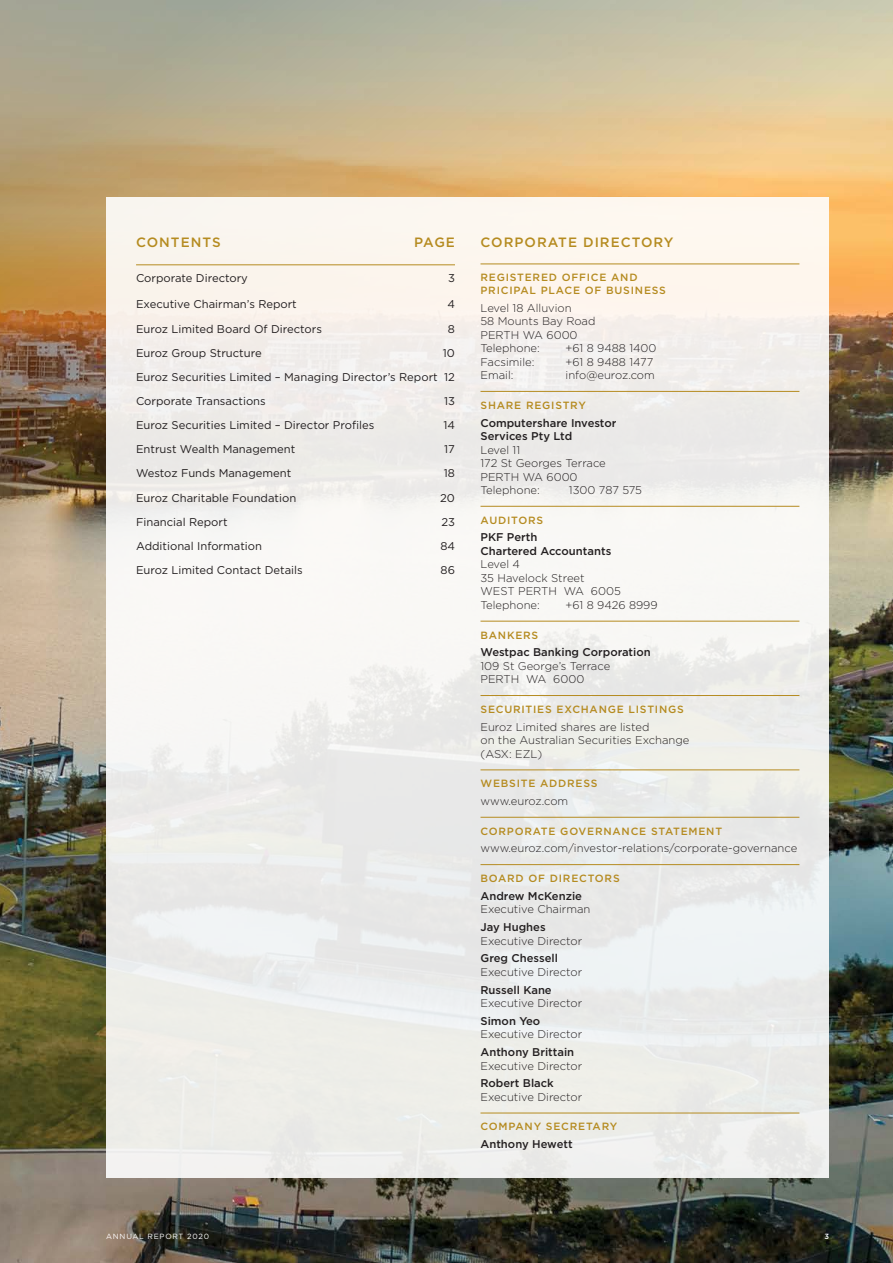
<style>
.page{position:relative;width:893px;height:1263px;background:#fff}
.page>*{position:absolute;margin:0;border:0;box-sizing:border-box;transform-origin:0 0}
.t1{font:500 13.5px "Gotham";letter-spacing:.075em;color:#b58b20}
.t2{font:300 11.25px/13.5px "Gotham";color:#231f20}
.t3{font:11.25px/24.2px "Gotham";color:#231f20;text-align:justify}
.t4{font:500 11.25px/13.5px "Gotham";color:#231f20}
.t5{font:500 10.5px/12.6px "Gotham";letter-spacing:.075em;color:#b58b20}
.t6{font:7.5px "Gotham";letter-spacing:.1em;color:#fff}
.t7{font:500 7.5px "Gotham";color:#fff}
</style>
<div class="page">
<img style="left:0;top:0;width:893px;height:1263px">
<div style="left:106px;top:197px;width:723px;height:980px;background:linear-gradient(to right,#f2f0ed,#f0efec)"></div>
<hr style="left:136px;top:264px;width:319px;height:1px;background:#b58b20">
<hr style="left:480px;top:264px;width:319px;height:1px;background:#b58b20">
<hr style="left:480px;top:391px;width:319px;height:1px;background:#b58b20">
<hr style="left:480px;top:506px;width:319px;height:1px;background:#b58b20">
<hr style="left:480px;top:621px;width:319px;height:1px;background:#b58b20">
<hr style="left:480px;top:695px;width:319px;height:1px;background:#b58b20">
<hr style="left:480px;top:769px;width:319px;height:1px;background:#b58b20">
<hr style="left:480px;top:817px;width:319px;height:1px;background:#b58b20">
<hr style="left:480px;top:864px;width:319px;height:1px;background:#b58b20">
<hr style="left:480px;top:1113px;width:319px;height:1px;background:#b58b20">
<p class="t1" style="left:136px;top:234px;width:86px">CONTENTS</p>
<p class="t1" style="left:414px;top:234px;width:42px">PAGE</p>
<p class="t3" style="left:136px;top:266px;width:113px">Corporate Directory</p>
<p class="t3" style="left:448px;top:266px;width:8px">3</p>
<p class="t3" style="left:136px;top:292px;width:162px">Executive Chairman’s Report</p>
<p class="t3" style="left:447px;top:292px;width:9px">4</p>
<p class="t3" style="left:136px;top:316px;width:187px">Euroz Limited Board Of Directors</p>
<p class="t3" style="left:448px;top:316px;width:9px">8</p>
<p class="t3" style="left:136px;top:340px;width:127px">Euroz Group Structure</p>
<p class="t3" style="left:136px;top:340px;width:320px;text-indent:307px">10<br>Euroz Securities Limited – Managing Director’s Report 12<br>Corporate Transactions</p>
<p class="t3" style="left:444px;top:389px;width:12px">13</p>
<p class="t3" style="left:136px;top:413px;width:240px">Euroz Securities Limited – Director Profiles</p>
<p class="t3" style="left:443px;top:413px;width:13px">14</p>
<p class="t3" style="left:136px;top:437px;width:161px">Entrust Wealth Management</p>
<p class="t3" style="left:444px;top:437px;width:12px">17</p>
<p class="t3" style="left:136px;top:461px;width:157px">Westoz Funds Management</p>
<p class="t3" style="left:444px;top:461px;width:13px">18</p>
<p class="t3" style="left:136px;top:485px;width:162px">Euroz Charitable Foundation</p>
<p class="t3" style="left:440px;top:485px;width:16px">20</p>
<p class="t3" style="left:136px;top:509px;width:93px">Financial Report</p>
<p class="t3" style="left:441px;top:509px;width:15px">23</p>
<p class="t3" style="left:136px;top:533px;width:127px">Additional Information</p>
<p class="t3" style="left:440px;top:533px;width:16px">84</p>
<p class="t3" style="left:136px;top:558px;width:168px">Euroz Limited Contact Details</p>
<p class="t3" style="left:441px;top:558px;width:16px">86</p>
<p class="t1" style="left:480px;top:234px;width:195px">CORPORATE DIRECTORY</p>
<p class="t5" style="left:480px;top:271px;width:187px">REGISTERED OFFICE AND<br>PRICIPAL PLACE OF BUSINESS</p>
<p class="t2" style="left:480px;top:301px;width:116px">Level 18 Alluvion<br>58 Mounts Bay Road<br>PERTH WA 6000<br>Telephone:</p>
<p class="t2" style="left:566px;top:341px;width:93px">+61 8 9488 1400</p>
<p class="t2" style="left:480px;top:355px;width:55px">Facsimile:</p>
<p class="t2" style="left:566px;top:355px;width:89px">+61 8 9488 1477</p>
<p class="t2" style="left:480px;top:368px;width:34px">Email:</p>
<p class="t2" style="left:566px;top:368px;width:91px">info@euroz.com</p>
<p class="t5" style="left:480px;top:399px;width:107px">SHARE REGISTRY</p>
<p class="t4" style="left:480px;top:416px;width:137px">Computershare Investor<br>Services Pty Ltd</p>
<p class="t2" style="left:480px;top:442px;width:127px">Level 11<br>172 St Georges Terrace<br>PERTH WA 6000<br>Telephone:</p>
<p class="t2" style="left:569px;top:483px;width:75px">1300 787 575</p>
<p class="t5" style="left:480px;top:513px;width:64px">AUDITORS</p>
<p class="t4" style="left:480px;top:530px;width:132px">PKF Perth<br>Chartered Accountants</p>
<p class="t2" style="left:480px;top:557px;width:142px">Level 4<br>35 Havelock Street<br>WEST PERTH WA 6005<br>Telephone:</p>
<p class="t2" style="left:566px;top:598px;width:94px">+61 8 9426 8999</p>
<p class="t5" style="left:480px;top:628px;width:59px">BANKERS</p>
<p class="t4" style="left:480px;top:645px;width:172px">Westpac Banking Corporation</p>
<p class="t2" style="left:480px;top:659px;width:131px">109 St George’s Terrace<br>PERTH WA 6000</p>
<p class="t5" style="left:480px;top:703px;width:205px">SECURITIES EXCHANGE LISTINGS</p>
<p class="t2" style="left:480px;top:720px;width:210px">Euroz Limited shares are listed<br>on the Australian Securities Exchange (ASX: EZL)</p>
<p class="t5" style="left:480px;top:777px;width:119px">WEBSITE ADDRESS</p>
<p class="t2" style="left:480px;top:794px;width:89px">www.euroz.com</p>
<p class="t5" style="left:480px;top:824px;width:243px">CORPORATE GOVERNANCE STATEMENT</p>
<p class="t2" style="left:480px;top:841px;width:318px">www.euroz.com/investor-relations/corporate-governance</p>
<p class="t5" style="left:480px;top:872px;width:141px">BOARD OF DIRECTORS</p>
<p class="t4" style="left:480px;top:889px;width:103px">Andrew McKenzie</p>
<p class="t2" style="left:480px;top:902px;width:111px">Executive Chairman</p>
<p class="t4" style="left:480px;top:920px;width:67px">Jay Hughes</p>
<p class="t2" style="left:480px;top:933px;width:103px">Executive Director</p>
<p class="t4" style="left:480px;top:951px;width:79px">Greg Chessell</p>
<p class="t2" style="left:480px;top:965px;width:103px">Executive Director</p>
<p class="t4" style="left:480px;top:983px;width:73px">Russell Kane</p>
<p class="t2" style="left:480px;top:996px;width:103px">Executive Director</p>
<p class="t4" style="left:480px;top:1014px;width:61px">Simon Yeo</p>
<p class="t2" style="left:480px;top:1027px;width:103px">Executive Director</p>
<p class="t4" style="left:480px;top:1045px;width:95px">Anthony Brittain</p>
<p class="t2" style="left:480px;top:1058px;width:103px">Executive Director</p>
<p class="t4" style="left:480px;top:1076px;width:75px">Robert Black</p>
<p class="t2" style="left:480px;top:1090px;width:103px">Executive Director</p>
<p class="t5" style="left:480px;top:1120px;width:138px">COMPANY SECRETARY</p>
<p class="t4" style="left:480px;top:1137px;width:94px">Anthony Hewett</p>
<p class="t6" style="left:106px;top:1232px;width:104px">ANNUAL REPORT 2020</p>
<p class="t7" style="left:824px;top:1232px;width:6px">3</p>
</div>
